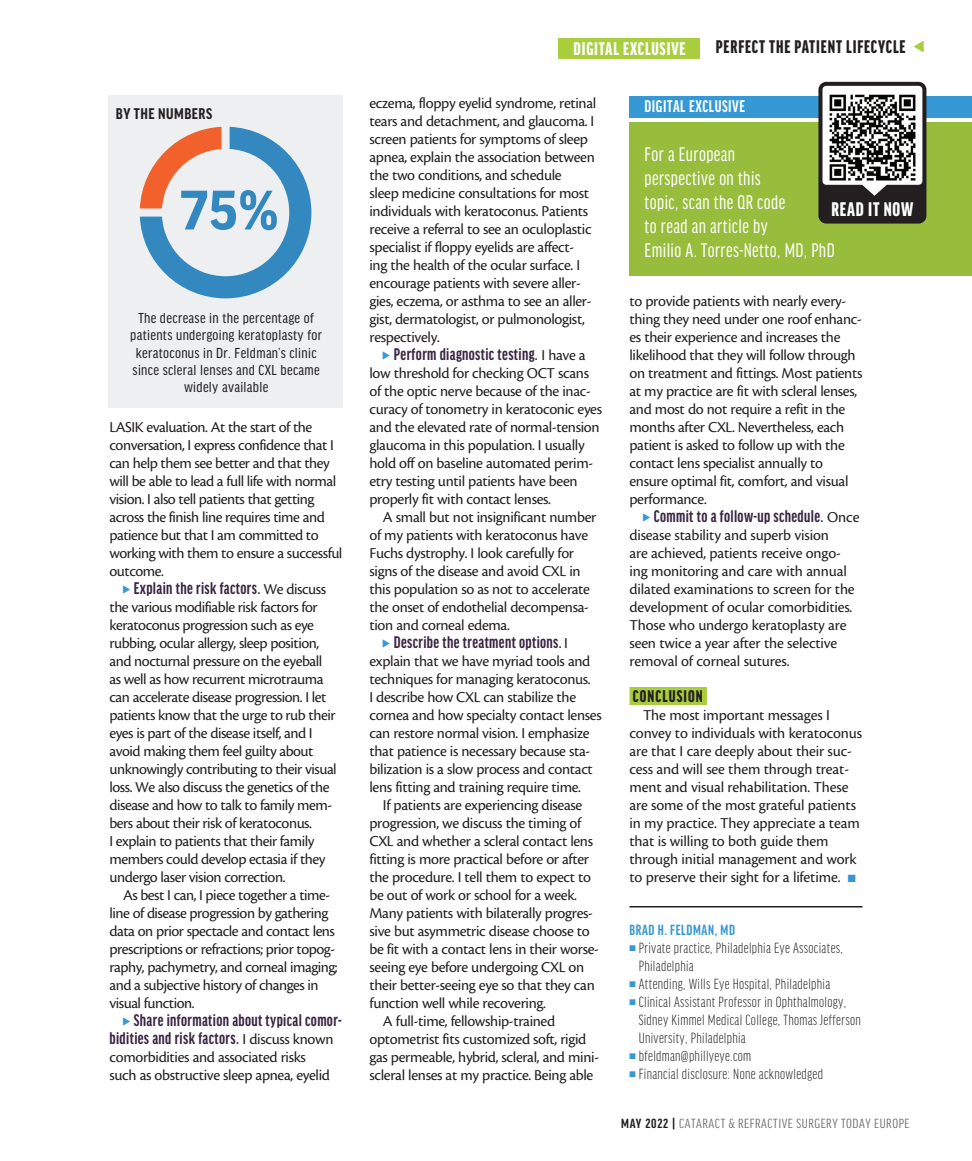
<style>
.page{position:relative;width:972px;height:1161px;background:#fff}
.page>*{position:absolute;margin:0;border:0;box-sizing:border-box;transform-origin:0 0}
.body{font:700 59.25px "Good Headline Pro";color:#3389bf}
.sidebar_h1{font:21px/24px "Good Headline Pro X Cond News";letter-spacing:.02em;color:#fff}
.subhead_alternate{font:900 extra-condensed 21px "Good Headline Pro";letter-spacing:.04em;color:#fff}
.t1{font:900 extra-condensed 19.5px "Good Headline Pro";letter-spacing:.045em;color:#231f20}
.t2{font:900 extra-condensed 19.5px "Good Headline Pro";letter-spacing:.045em;color:#fff}
.body-2{font:700 extra-condensed 18px/18px "Good Headline Pro";letter-spacing:.02em;color:#3a2543}
.sidebar_h1-2{font:700 extra-condensed 18px "Good Headline Pro";letter-spacing:.03em;color:#fff}
.subhead{font:900 extra-condensed 18px "Good Headline Pro";letter-spacing:.06em;color:#231f20}
.body-3{font:700 condensed 16.5px "Good Headline Pro";letter-spacing:.03em;color:#231f20}
.body-4{font:15.75px/18px "Cronos Pro";letter-spacing:-.02em;color:#231f20}
.bio_info{font:300 extra-condensed 15.75px/18px "Good Headline Pro";letter-spacing:.02em;color:#231f20}
.bio_name{font:700 extra-condensed 15.75px "Good Headline Pro";letter-spacing:.04em;color:#3698d4}
.body-5{font:15.45px/17.2px "Good Headline Pro Cond News";letter-spacing:.02em;color:#231f20;text-align:center}
.t3{font:extra-condensed 14.1px "Good Headline Pro";letter-spacing:.035em;color:#6c6d70;scale:1.11 1}
.s1{font-family:"Cronos Pro";font-weight:400;font-stretch:normal;font-size:15.75px;color:#231f20}
.s2{color:#3698d4}
.s3{font-weight:700;color:#231f20}
</style>
<div class="page">
<div style="left:630px;top:687px;width:77px;height:18px;background:#a8ce3d"></div>
<hr style="left:630px;top:906px;width:232px;height:2px;background:#231f20">
<div style="left:108px;top:95px;width:235px;height:313px;background:#edeff0"></div>
<svg style="left:140px;top:127px;width:171px;height:171px"></svg>
<div style="left:629px;top:96px;width:343px;height:21px;background:#3698d4"></div>
<div style="left:629px;top:123px;width:343px;height:153px;background:#98bd3c"></div>
<svg style="left:818px;top:82px;width:108px;height:142px;background:#71706f"></svg>
<div style="left:559px;top:38px;width:141px;height:20px;background:#a8ce3d"></div>
<p class="body-3" style="left:116px;top:106px;width:98px">BY THE NUMBERS</p>
<p class="body" style="left:181px;top:182px;width:99px">75%</p>
<p class="body-5" style="left:130px;top:310px;width:193px">The decrease in the percentage of patients undergoing keratoplasty for keratoconus in Dr. Feldman’s clinic since scleral lenses and CXL became widely available</p>
<p class="body-4" style="left:110px;top:418px;width:234px">LASIK evaluation. At the start of the conversation, I express confidence that I can help them see better and that they will be able to lead a full life with normal vision. I also tell patients that getting across the finish line requires time and patience but that I am committed to working with them to ensure a successful outcome.</p>
<p class="body-2" style="left:134px;top:579px;width:194px">Explain the risk factors. <span class="s1">We discuss</span></p>
<p class="body-4" style="left:110px;top:598px;width:229px">the various modifiable risk factors for keratoconus progression such as eye rubbing, ocular allergy, sleep position, and nocturnal pressure on the eyeball as well as how recurrent microtrauma can accelerate disease progression. I let patients know that the urge to rub their eyes is part of the disease itself, and I avoid making them feel guilty about unknowingly contributing to their visual loss. We also discuss the genetics of the disease and how to talk to family mem&shy;bers about their risk of keratoconus.<br>I explain to patients that their family members could develop ectasia if they undergo laser vision correction.</p>
<p class="body-4" style="left:110px;top:886px;width:230px;text-indent:14px">As best I can, I piece together a time&shy;line of disease progression by gathering data on prior spectacle and contact lens prescriptions or refractions; prior topog&shy;raphy, pachymetry, and corneal imaging; and a subjective history of changes in visual function.</p>
<p class="body-2" style="left:110px;top:1011px;width:234px;text-indent:24px">Share information about typical comor&shy;bidities and risk factors. <span class="s1">I discuss known</span></p>
<p class="body-4" style="left:110px;top:1048px;width:222px">comorbidities and associated risks such as obstructive sleep apnea, eyelid</p>
<p class="t2" style="left:573px;top:39px;width:114px">DIGITAL EXCLUSIVE</p>
<p class="t1" style="left:716px;top:37px;width:191px">PERFECT THE PATIENT LIFECYCLE</p>
<p class="body-4" style="left:369px;top:94px;width:228px">eczema, floppy eyelid syndrome, retinal tears and detachment, and glaucoma. I screen patients for symptoms of sleep apnea, explain the association between the two conditions, and schedule<br>sleep medicine consultations for most individuals with keratoconus. Patients receive a referral to see an oculoplastic specialist if floppy eyelids are affect-<br>ing the health of the ocular surface. I encourage patients with severe aller&shy;gies, eczema, or asthma to see an aller&shy;gist, dermatologist, or pulmonologist, respectively.</p>
<p class="body-2" style="left:394px;top:345px;width:193px">Perform diagnostic testing. <span class="s1">I have a</span></p>
<p class="body-4" style="left:369px;top:364px;width:234px">low threshold for checking OCT scans of the optic nerve because of the inac&shy;curacy of tonometry in keratoconic eyes and the elevated rate of normal-tension glaucoma in this population. I usually hold off on baseline automated perim&shy;etry testing until patients have been properly fit with contact lenses.</p>
<p class="body-4" style="left:369px;top:508px;width:228px;text-indent:14px">A small but not insignificant number of my patients with keratoconus have Fuchs dystrophy. I look carefully for signs of the disease and avoid CXL in this population so as not to accelerate the onset of endothelial decompensa&shy;tion and corneal edema.</p>
<p class="body-2" style="left:394px;top:633px;width:176px">Describe the treatment options. <span class="s1">I</span></p>
<p class="body-4" style="left:369px;top:652px;width:234px">explain that we have myriad tools and techniques for managing keratoconus.<br>I describe how CXL can stabilize the cornea and how specialty contact lenses can restore normal vision. I emphasize that patience is necessary because sta&shy;bilization is a slow process and contact lens fitting and training require time.</p>
<p class="body-4" style="left:369px;top:796px;width:231px;text-indent:14px">If patients are experiencing disease progression, we discuss the timing of CXL and whether a scleral contact lens fitting is more practical before or after the procedure. I tell them to expect to be out of work or school for a week.<br>Many patients with bilaterally progres&shy;sive but asymmetric disease choose to be fit with a contact lens in their worse&shy;seeing eye before undergoing CXL on their better-seeing eye so that they can function well while recovering.</p>
<p class="body-4" style="left:369px;top:1012px;width:231px;text-indent:14px">A full-time, fellowship-trained optometrist fits customized soft, rigid gas permeable, hybrid, scleral, and mini&shy;scleral lenses at my practice. Being able</p>
<p class="sidebar_h1-2" style="left:645px;top:98px;width:102px">DIGITAL EXCLUSIVE</p>
<p class="sidebar_h1" style="left:645px;top:142px;width:192px">For a European<br>perspective on this<br>topic, scan the QR code<br>to read an article by<br>Emilio A. Torres-Netto, MD, PhD</p>
<p class="subhead_alternate" style="left:832px;top:199px;width:83px">READ IT NOW</p>
<p class="body-4" style="left:630px;top:292px;width:234px">to provide patients with nearly every&shy;thing they need under one roof enhanc&shy;es their experience and increases the likelihood that they will follow through on treatment and fittings. Most patients at my practice are fit with scleral lenses, and most do not require a refit in the months after CXL. Nevertheless, each patient is asked to follow up with the contact lens specialist annually to ensure optimal fit, comfort, and visual performance.</p>
<p class="body-2" style="left:654px;top:507px;width:207px">Commit to a follow-up schedule. <span class="s1">Once</span></p>
<p class="body-4" style="left:630px;top:526px;width:227px">disease stability and superb vision<br>are achieved, patients receive ongo&shy;ing monitoring and care with annual dilated examinations to screen for the development of ocular comorbidities.<br>Those who undergo keratoplasty are seen twice a year after the selective removal of corneal sutures.</p>
<p class="subhead" style="left:633px;top:687px;width:71px">CONCLUSION</p>
<p class="body-4" style="left:630px;top:706px;width:234px;text-indent:14px">The most important messages I convey to individuals with keratoconus are that I care deeply about their suc&shy;cess and will see them through treat&shy;ment and visual rehabilitation. These are some of the most grateful patients in my practice. They appreciate a team that is willing to both guide them through initial management and work to preserve their sight for a lifetime. <span class="s2">■</span></p>
<p class="bio_name" style="left:630px;top:922px;width:107px">BRAD H. FELDMAN, MD</p>
<p class="bio_info" style="left:639px;top:939px;width:206px;text-indent:-9px"><span class="s2">■</span> Private practice, Philadelphia Eye Associates,<br>Philadelphia</p>
<p class="bio_info" style="left:630px;top:975px;width:202px"><span class="s2">■</span> Attending, Wills Eye Hospital, Philadelphia</p>
<p class="bio_info" style="left:639px;top:993px;width:224px;text-indent:-9px"><span class="s2">■</span> Clinical Assistant Professor in Ophthalmology,<br>Sidney Kimmel Medical College, Thomas Jefferson<br>University, Philadelphia</p>
<p class="bio_info" style="left:630px;top:1047px;width:123px"><span class="s2">■</span> bfeldman@phillyeye.com</p>
<p class="bio_info" style="left:630px;top:1065px;width:195px"><span class="s2">■</span> Financial disclosure: None acknowledged</p>
<p class="t3" style="left:621px;top:1117px;width:262px"><span class="s3">MAY 2022 |</span> CATARACT &amp; REFRACTIVE SURGERY TODAY EUROPE</p>
</div>
